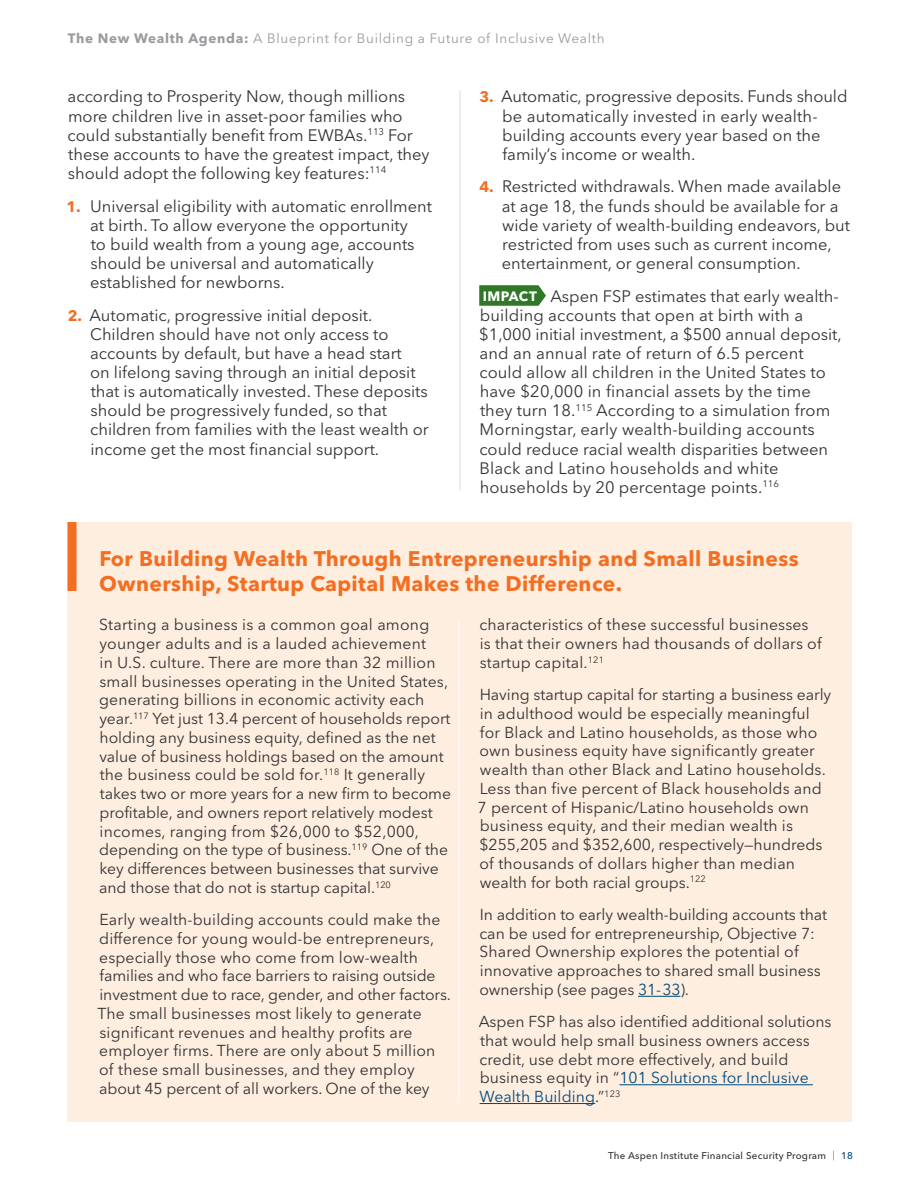
<style>
.page{position:relative;width:918px;height:1188px;background:#fff}
.page>*{position:absolute;margin:0;border:0;box-sizing:border-box;transform-origin:0 0}
.Blue_Callout_Box_Tit{font:700 21px/24.8px "Avenir Next LT Pro";letter-spacing:.02em;color:#f36e21}
.Paragraph_1{font:16.5px/19.2px "Avenir Next LT Pro";color:#333233}
.Blue_Callout_Box{font:15.75px/18.8px "Avenir Next LT Pro";letter-spacing:.005em;color:#333233}
.t1{font:13.5px "Avenir Next LT Pro";letter-spacing:.05em;color:#999b9e}
.t2{font:500 9.75px "Avenir Next LT Pro";letter-spacing:.025em;color:#333233}
.s1{font-weight:700}
.s2{font-weight:700;font-size:15.15px;color:#f36e21}
.s3{font-weight:700;font-size:13.5px;color:#fff}
.s4{color:#00497b}
.s5{font-weight:300}
</style>
<div class="page">
<div style="left:68px;top:522px;width:784px;height:600px;background:#feeee0"></div>
<svg style="left:479px;top:285px;width:67px;height:21px"></svg>
<hr style="left:460px;top:90px;width:1px;height:401px;background:#dcdddf">
<hr style="left:638px;top:996px;width:42px;height:1px;background:#00497b">
<hr style="left:619px;top:1084px;width:194px;height:1px;background:#00497b">
<hr style="left:480px;top:1103px;width:115px;height:1px;background:#00497b">
<hr style="left:459px;top:619px;width:1px;height:483px;background:#fff">
<div style="left:68px;top:522px;width:8px;height:69px;background:#f36e21"></div>
<p class="t1" style="left:68px;top:30px;width:538px"><span class="s1">The New Wealth Agenda:</span> A Blueprint for Building a Future of Inclusive Wealth</p>
<p class="Paragraph_1" style="left:68px;top:87px;width:364px">according to Prosperity Now, though millions more children live in asset-poor families who could substantially benefit from EWBAs.<sup>113</sup> For these accounts to have the greatest impact, they should adopt the following key features:<sup>114</sup></p>
<p class="Paragraph_1" style="left:90px;top:196px;width:343px;text-indent:-24px"><span class="s2">1.</span> Universal eligibility with automatic enrollment at birth. To allow everyone the opportunity<br>to build wealth from a young age, accounts should be universal and automatically established for newborns.</p>
<p class="Paragraph_1" style="left:90px;top:305px;width:340px;text-indent:-22px"><span class="s2">2.</span> Automatic, progressive initial deposit.<br>Children should have not only access to accounts by default, but have a head start<br>on lifelong saving through an initial deposit that is automatically invested. These deposits should be progressively funded, so that children from families with the least wealth or income get the most financial support.</p>
<p class="Paragraph_1" style="left:502px;top:87px;width:347px;text-indent:-23px"><span class="s2">3.</span> Automatic, progressive deposits. Funds should be automatically invested in early wealth&shy;building accounts every year based on the family’s income or wealth.</p>
<p class="Paragraph_1" style="left:502px;top:177px;width:350px;text-indent:-22px"><span class="s2">4.</span> Restricted withdrawals. When made available at age 18, the funds should be available for a wide variety of wealth-building endeavors, but restricted from uses such as current income, entertainment, or general consumption.</p>
<p class="Paragraph_1" style="left:479px;top:286px;width:364px"><span class="s3">IMPACT</span> Aspen FSP estimates that early wealth&shy;building accounts that open at birth with a $1,000 initial investment, a $500 annual deposit, and an annual rate of return of 6.5 percent could allow all children in the United States to have $20,000 in financial assets by the time they turn 18.<sup>115</sup> According to a simulation from Morningstar, early wealth-building accounts could reduce racial wealth disparities between Black and Latino households and white households by 20 percentage points.<sup>116</sup></p>
<p class="Blue_Callout_Box_Tit" style="left:99px;top:547px;width:701px">For Building Wealth Through Entrepreneurship and Small Business<br>Ownership, Startup Capital Makes the Difference.</p>
<p class="Blue_Callout_Box" style="left:99px;top:615px;width:353px">Starting a business is a common goal among younger adults and is a lauded achievement<br>in U.S. culture. There are more than 32 million small businesses operating in the United States, generating billions in economic activity each year.<sup>117</sup> Yet just 13.4 percent of households report holding any business equity, defined as the net value of business holdings based on the amount the business could be sold for.<sup>118</sup> It generally takes two or more years for a new firm to become profitable, and owners report relatively modest incomes, ranging from $26,000 to $52,000, depending on the type of business.<sup>119</sup> One of the key differences between businesses that survive and those that do not is startup capital.<sup>120</sup></p>
<p class="Blue_Callout_Box" style="left:98px;top:910px;width:355px">Early wealth-building accounts could make the difference for young would-be entrepreneurs, especially those who come from low-wealth families and who face barriers to raising outside investment due to race, gender, and other factors.<br>The small businesses most likely to generate significant revenues and healthy profits are employer firms. There are only about 5 million of these small businesses, and they employ about 45 percent of all workers. One of the key</p>
<p class="Blue_Callout_Box" style="left:479px;top:615px;width:344px">characteristics of these successful businesses is that their owners had thousands of dollars of startup capital.<sup>121</sup></p>
<p class="Blue_Callout_Box" style="left:478px;top:685px;width:355px">Having startup capital for starting a business early in adulthood would be especially meaningful for Black and Latino households, as those who own business equity have significantly greater wealth than other Black and Latino households.<br>Less than five percent of Black households and 7 percent of Hispanic/Latino households own business equity, and their median wealth is $255,205 and $352,600, respectively—hundreds of thousands of dollars higher than median wealth for both racial groups.<sup>122</sup></p>
<p class="Blue_Callout_Box" style="left:479px;top:905px;width:349px">In addition to early wealth-building accounts that can be used for entrepreneurship, Objective 7:<br>Shared Ownership explores the potential of innovative approaches to shared small business ownership (see pages <span class="s4">31-33</span>).</p>
<p class="Blue_Callout_Box" style="left:479px;top:1012px;width:354px">Aspen FSP has also identified additional solutions that would help small business owners access credit, use debt more effectively, and build business equity in “<span class="s4">101 Solutions for Inclusive Wealth Building</span>.”<sup>123</sup></p>
<p class="t2" style="left:608px;top:1149px;width:246px">The Aspen Institute Financial Security Program <span class="s5">|</span> <span class="s4">18</span></p>
</div>
